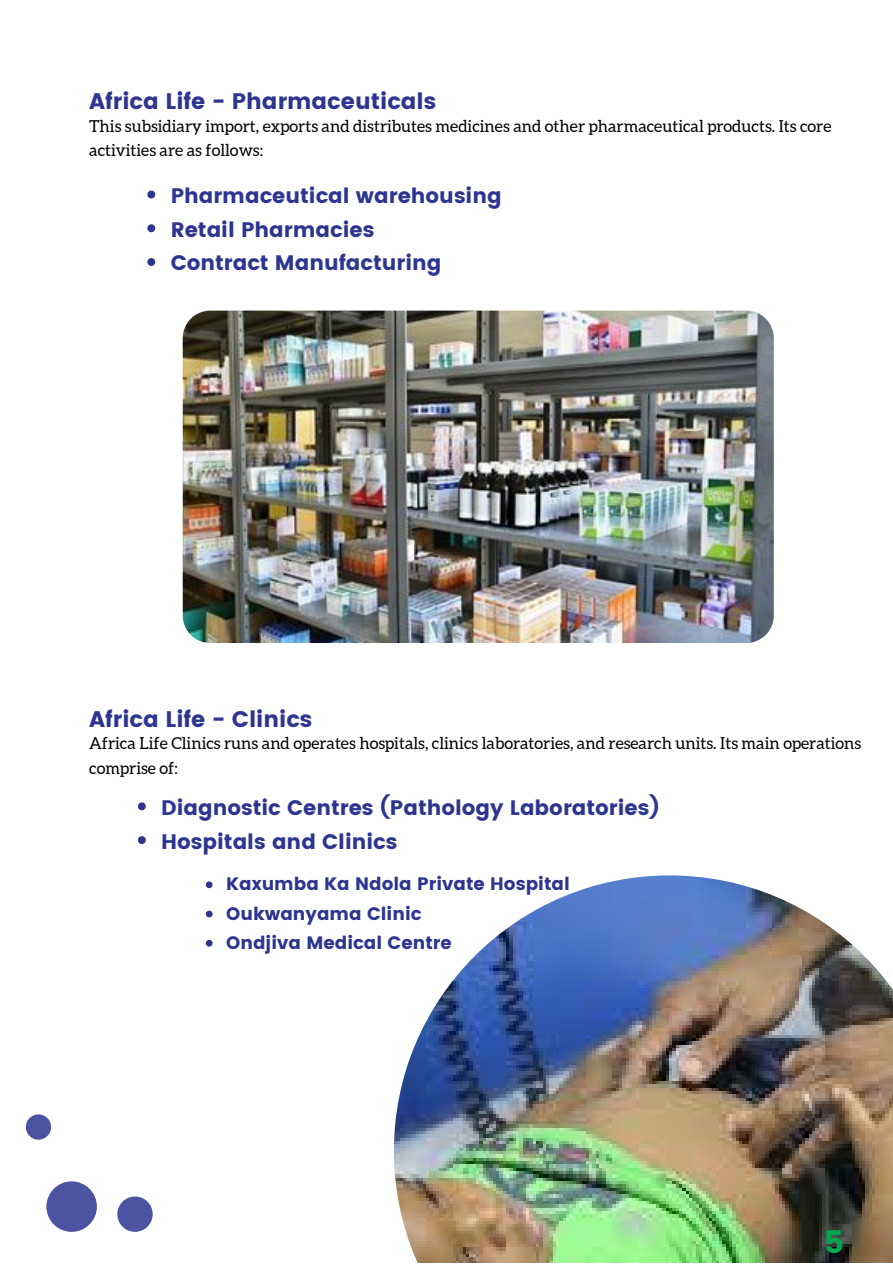
<style>
.page{position:relative;width:893px;height:1264px;background:#fff}
.page>*{position:absolute;margin:0;border:0;box-sizing:border-box;transform-origin:0 0}
.t1{font:31.05px "Poppins";color:#00a651}
.t2{font:22.5px "Poppins";color:#2c3691}
.t3{font:21px/33.8px "Poppins";color:#2c3691}
.t4{font:18px/29.2px "Poppins";color:#2c3691}
.t5{font:16.5px/24.8px "Aleo";color:#000}
</style>
<div class="page">
<div style="left:26px;top:1114px;width:25px;height:25px;background:#4c54a1;border-radius:50%"></div>
<div style="left:117px;top:1196px;width:36px;height:35px;background:#4c54a1;border-radius:50%"></div>
<div style="left:46px;top:1181px;width:51px;height:50px;background:#4c54a1;border-radius:50%"></div>
<img style="left:394px;top:875px;width:498px;height:387px">
<img style="left:183px;top:310px;width:590px;height:333px;border-radius:28px">
<svg style="left:147px;top:191px;width:8px;height:7px"></svg>
<svg style="left:147px;top:224px;width:8px;height:8px"></svg>
<svg style="left:147px;top:258px;width:8px;height:8px"></svg>
<svg style="left:138px;top:802px;width:8px;height:8px"></svg>
<svg style="left:138px;top:836px;width:8px;height:8px"></svg>
<svg style="left:206px;top:881px;width:6px;height:7px"></svg>
<svg style="left:206px;top:910px;width:6px;height:7px"></svg>
<svg style="left:206px;top:939px;width:6px;height:7px"></svg>
<h2 class="t2" style="left:89px;top:88px;width:348px">Africa Life - Pharmaceuticals</h2>
<p class="t5" style="left:89px;top:113px;width:743px">This subsidiary import, exports and distributes medicines and other pharmaceutical products. Its core activities are as follows:</p>
<p class="t3" style="left:171px;top:179px;width:332px">Pharmaceutical warehousing<br>Retail Pharmacies<br>Contract Manufacturing</p>
<h2 class="t2" style="left:89px;top:705px;width:225px">Africa Life - Clinics</h2>
<p class="t5" style="left:89px;top:731px;width:773px">Africa Life Clinics runs and operates hospitals, clinics laboratories, and research units. Its main operations comprise of:</p>
<p class="t3" style="left:161px;top:790px;width:500px">Diagnostic Centres (Pathology Laboratories)<br>Hospitals and Clinics</p>
<p class="t4" style="left:226px;top:869px;width:345px">Kaxumba Ka Ndola Private Hospital<br>Oukwanyama Clinic<br>Ondjiva Medical Centre</p>
<h1 class="t1" style="left:823px;top:1224px;width:22px">5</h1>
</div>
